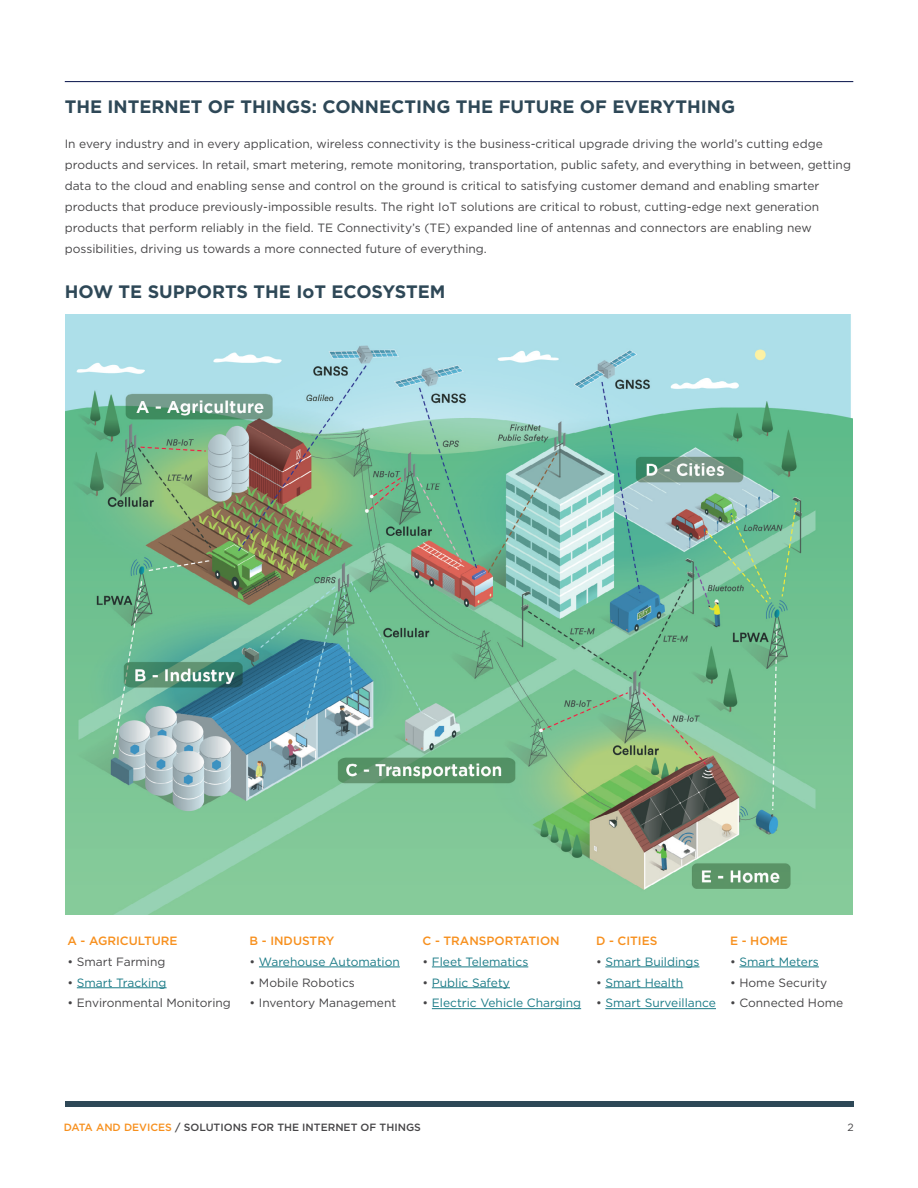
<style>
.page{position:relative;width:918px;height:1188px;background:#fff}
.page>*{position:absolute;margin:0;border:0;box-sizing:border-box;transform-origin:0 0}
.t1{font:700 18px "Gotham";color:#2e4857}
.t2{font:12px/21px "Gotham";color:#464547}
.t3{font:12px "Gotham";color:#1b7b87}
.t4{font:500 12px "Gotham";color:#f7901e}
.t5{font:500 10.5px "Gotham";color:#464547}
.t6{font:10.5px "Gotham";color:#464547}
.s1{color:#464547}
.s2{color:#f7901e}
</style>
<div class="page">
<hr style="left:65px;top:81px;width:788px;height:1px;background:#1e295b">
<div style="left:65px;top:1101px;width:788px;height:6px;background:#2e4857"></div>
<hr style="left:77px;top:987px;width:90px;height:1px;background:#1b7b87">
<hr style="left:605px;top:967px;width:95px;height:1px;background:#1b7b87">
<hr style="left:605px;top:987px;width:78px;height:1px;background:#1b7b87">
<hr style="left:605px;top:1008px;width:111px;height:1px;background:#1b7b87">
<hr style="left:259px;top:967px;width:141px;height:1px;background:#1b7b87">
<hr style="left:739px;top:967px;width:80px;height:1px;background:#1b7b87">
<hr style="left:432px;top:967px;width:96px;height:1px;background:#1b7b87">
<hr style="left:432px;top:987px;width:78px;height:1px;background:#1b7b87">
<hr style="left:432px;top:1008px;width:149px;height:1px;background:#1b7b87">
<img style="left:66px;top:314px;width:786px;height:601px">
<h1 class="t1" style="left:65px;top:95px;width:672px">THE INTERNET OF THINGS: CONNECTING THE FUTURE OF EVERYTHING</h1>
<p class="t2" style="left:65px;top:133px;width:788px">In every industry and in every application, wireless connectivity is the business-critical upgrade driving the world’s cutting edge products and services. In retail, smart metering, remote monitoring, transportation, public safety, and everything in between, getting data to the cloud and enabling sense and control on the ground is critical to satisfying customer demand and enabling smarter products that produce previously-impossible results. The right IoT solutions are critical to robust, cutting-edge next generation products that perform reliably in the field. TE Connectivity’s (TE) expanded line of antennas and connectors are enabling new possibilities, driving us towards a more connected future of everything.</p>
<h1 class="t1" style="left:65px;top:280px;width:382px">HOW TE SUPPORTS THE IoT ECOSYSTEM</h1>
<p class="t4" style="left:68px;top:933px;width:112px">A - AGRICULTURE</p>
<p class="t2" style="left:68px;top:951px;width:99px">• Smart Farming</p>
<p class="t3" style="left:68px;top:975px;width:101px"><span class="s1">•</span> Smart Tracking</p>
<p class="t2" style="left:68px;top:992px;width:165px">• Environmental Monitoring</p>
<p class="t4" style="left:250px;top:933px;width:86px">B - INDUSTRY</p>
<p class="t3" style="left:250px;top:954px;width:152px"><span class="s1">•</span> Warehouse Automation</p>
<p class="t2" style="left:250px;top:972px;width:107px">• Mobile Robotics</p>
<p class="t2" style="left:250px;top:992px;width:148px">• Inventory Management</p>
<p class="t4" style="left:423px;top:933px;width:139px">C - TRANSPORTATION</p>
<p class="t3" style="left:423px;top:954px;width:107px"><span class="s1">•</span> Fleet Telematics</p>
<p class="t3" style="left:423px;top:975px;width:89px"><span class="s1">•</span> Public Safety</p>
<p class="t3" style="left:423px;top:996px;width:160px"><span class="s1">•</span> Electric Vehicle Charging</p>
<p class="t4" style="left:596px;top:933px;width:63px">D - CITIES</p>
<p class="t3" style="left:596px;top:954px;width:105px"><span class="s1">•</span> Smart Buildings</p>
<p class="t3" style="left:596px;top:975px;width:89px"><span class="s1">•</span> Smart Health</p>
<p class="t3" style="left:596px;top:996px;width:121px"><span class="s1">•</span> Smart Surveillance</p>
<p class="t4" style="left:730px;top:933px;width:59px">E - HOME</p>
<p class="t3" style="left:730px;top:954px;width:90px"><span class="s1">•</span> Smart Meters</p>
<p class="t2" style="left:730px;top:972px;width:99px">• Home Security</p>
<p class="t2" style="left:730px;top:992px;width:115px">• Connected Home</p>
<p class="t5" style="left:64px;top:1120px;width:359px"><span class="s2">DATA AND DEVICES</span> / SOLUTIONS FOR THE INTERNET OF THINGS</p>
<p class="t6" style="left:848px;top:1121px;width:8px">2</p>
</div>
